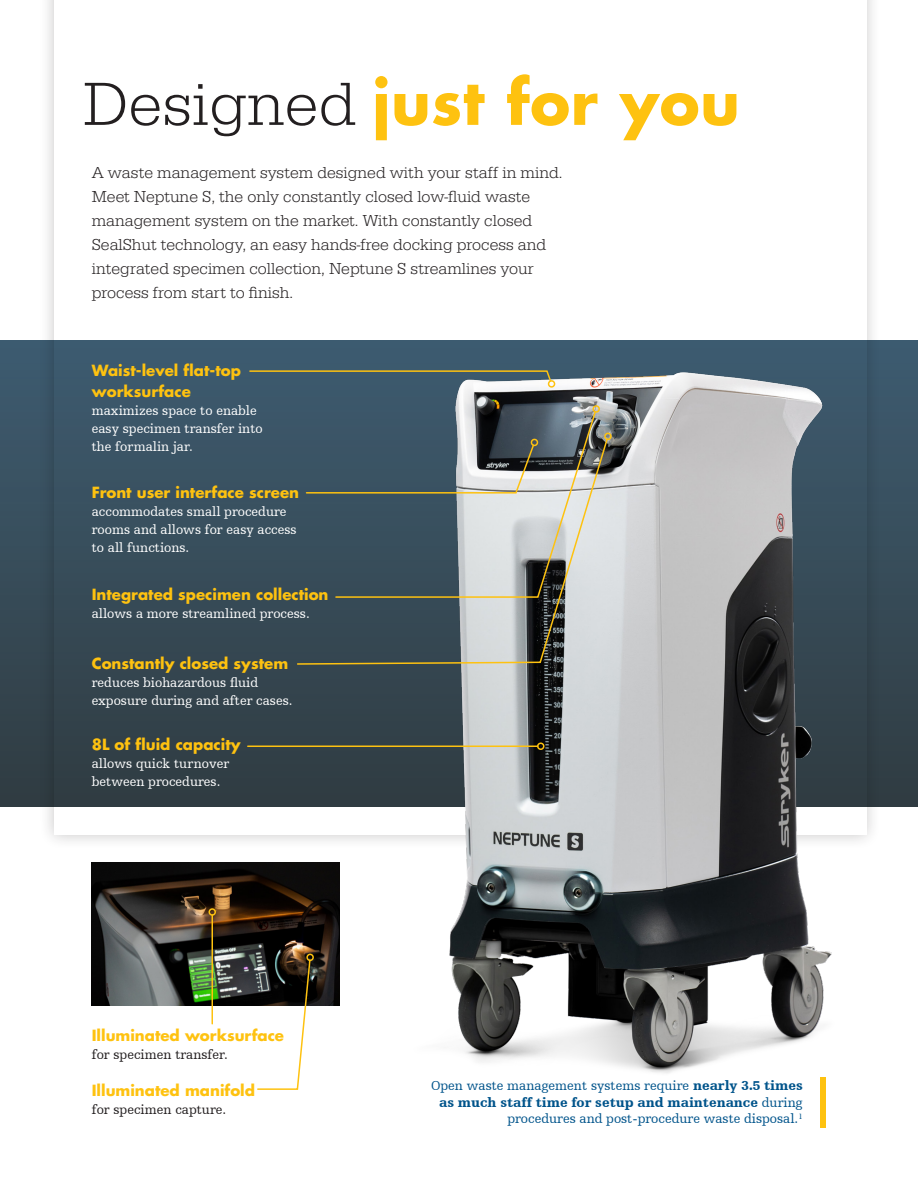
<style>
.page{position:relative;width:918px;height:1188px;background:#fff}
.page>*{position:absolute;margin:0;border:0;box-sizing:border-box;transform-origin:0 0}
.t1{font:700 60.15px "Futura For Stryker";letter-spacing:.01em;color:#fec210}
.t2{font:300 16.5px/24px "URW Egyptienne TOT";color:#231f20}
.Paragraph_Style_1{font:700 15px/21px "Futura For Stryker";color:#fec210}
.Paragraph_Style_1-2{font:13.5px/18px "Humanist Slabserif 712 BT";color:#fff}
.Paragraph_Style_1-3{font:13.5px/16.5px "Humanist Slabserif 712 BT";color:#00548b;text-align:right}
.Paragraph_Style_1-4{font:13.5px "Humanist Slabserif 712 BT";color:#231f20}
.s1{font-family:"URW Egyptienne TOT";font-weight:300;font-size:63px;color:#231f20}
.s2{font-weight:900}
</style>
<div class="page">
<div style="left:39px;top:0;width:843px;height:850px;background:#231f20;opacity:.25"></div>
<div style="left:54px;top:0;width:812px;height:835px;background:#fff"></div>
<div style="left:0;top:340px;width:918px;height:467px;background:linear-gradient(to bottom,#3d5b70,#303c41)"></div>
<img style="left:92px;top:863px;width:247px;height:142px">
<svg style="left:256px;top:959px;width:55px;height:131px"></svg>
<div style="left:306px;top:954px;width:8px;height:7px;border:2px solid #fec210;border-radius:50%"></div>
<img style="left:408px;top:340px;width:451px;height:733px">
<svg style="left:296px;top:437px;width:313px;height:228px;background:#6a757a"></svg>
<div style="left:604px;top:433px;width:8px;height:7px;border:2px solid #fec210;border-radius:50%"></div>
<hr style="left:248px;top:746px;width:290px;height:1px;background:#fec210">
<div style="left:537px;top:743px;width:7px;height:7px;border:2px solid #fec210;border-radius:50%"></div>
<svg style="left:334px;top:410px;width:263px;height:189px;background:#79858a"></svg>
<div style="left:592px;top:405px;width:8px;height:8px;border:2px solid #fec210;border-radius:50%"></div>
<div style="left:820px;top:1077px;width:6px;height:51px;background:#fec210"></div>
<svg style="left:248px;top:370px;width:304px;height:13px;background:#5c6d69"></svg>
<div style="left:548px;top:380px;width:7px;height:8px;border:2px solid #fec210;border-radius:50%"></div>
<svg style="left:305px;top:443px;width:230px;height:51px;background:#5f6d73"></svg>
<div style="left:531px;top:439px;width:7px;height:7px;border:2px solid #fec210;border-radius:50%"></div>
<hr style="left:212px;top:915px;width:1px;height:109px;background:#fec210">
<div style="left:208px;top:908px;width:8px;height:8px;border:2px solid #fec210;border-radius:50%"></div>
<p class="t1" style="left:83px;top:62px;width:659px"><span class="s1">Designed</span> just for you</p>
<p class="t2" style="left:92px;top:160px;width:472px">A waste management system designed with your staff in mind.<br>Meet Neptune S, the only constantly closed low-fluid waste management system on the market. With constantly closed SealShut technology, an easy hands-free docking process and integrated specimen collection, Neptune S streamlines your process from start to finish.</p>
<p class="Paragraph_Style_1" style="left:92px;top:360px;width:151px">Waist-level flat-top worksurface</p>
<p class="Paragraph_Style_1-2" style="left:92px;top:401px;width:172px">maximizes space to enable easy specimen transfer into the formalin jar.</p>
<p class="Paragraph_Style_1" style="left:92px;top:482px;width:209px">Front user interface screen</p>
<p class="Paragraph_Style_1-2" style="left:92px;top:502px;width:206px">accommodates small procedure rooms and allows for easy access to all functions.</p>
<p class="Paragraph_Style_1" style="left:92px;top:584px;width:238px">Integrated specimen collection</p>
<p class="Paragraph_Style_1-2" style="left:92px;top:605px;width:219px">allows a more streamlined process.</p>
<p class="Paragraph_Style_1" style="left:92px;top:652px;width:198px">Constantly closed system</p>
<p class="Paragraph_Style_1-2" style="left:92px;top:673px;width:202px">reduces biohazardous fluid exposure during and after cases.</p>
<p class="Paragraph_Style_1" style="left:92px;top:734px;width:150px">8L of fluid capacity</p>
<p class="Paragraph_Style_1-2" style="left:92px;top:754px;width:139px">allows quick turnover between procedures.</p>
<p class="Paragraph_Style_1" style="left:92px;top:1025px;width:194px">Illuminated worksurface</p>
<p class="Paragraph_Style_1-4" style="left:92px;top:1047px;width:138px">for specimen transfer.</p>
<p class="Paragraph_Style_1" style="left:92px;top:1079px;width:165px">Illuminated manifold</p>
<p class="Paragraph_Style_1-4" style="left:92px;top:1101px;width:136px">for specimen capture.</p>
<p class="Paragraph_Style_1-3" style="left:431px;top:1077px;width:373px">Open waste management systems require <span class="s2">nearly 3.5 times as much staff time for setup and maintenance</span> during procedures and post-procedure waste disposal.<sup>1</sup></p>
</div>
